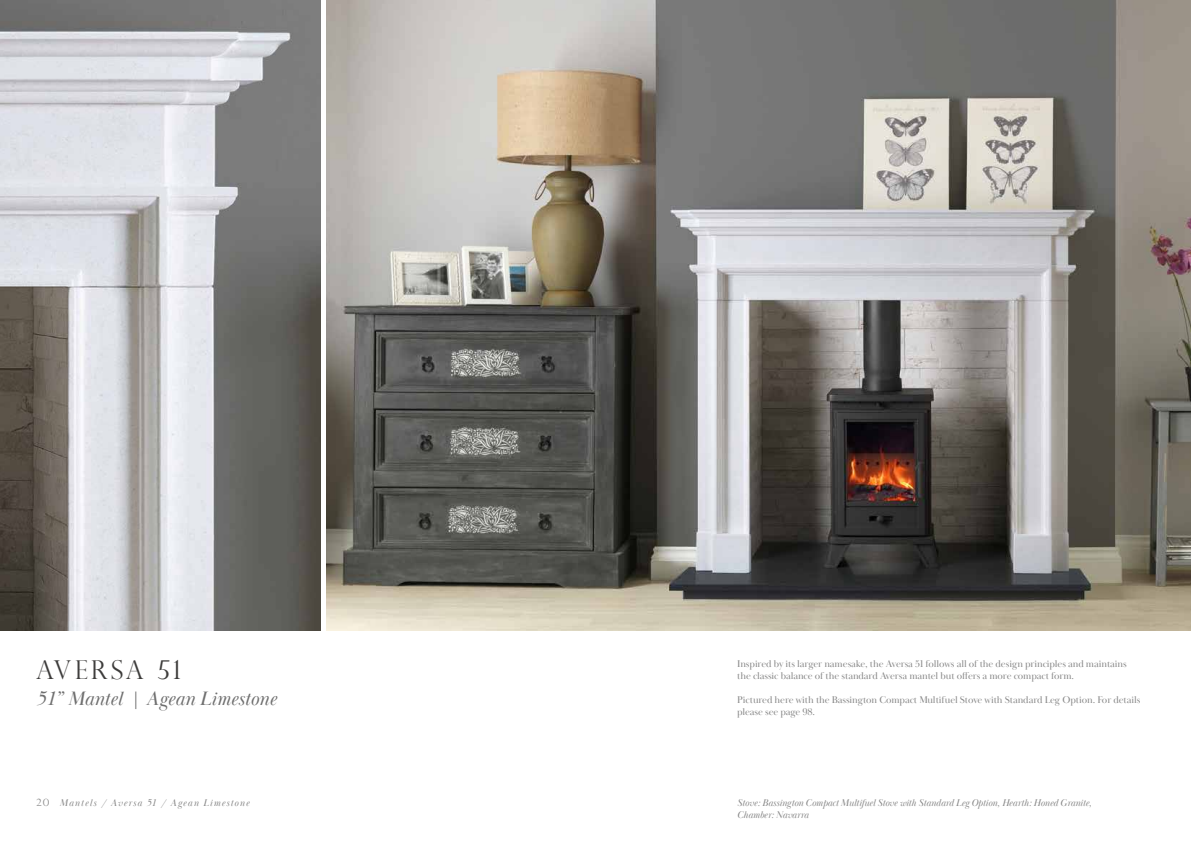
<style>
.page{position:relative;width:1191px;height:842px;background:#fff}
.page>*{position:absolute;margin:0;border:0;box-sizing:border-box;transform-origin:0 0}
.t1{font:300 26px "Perpetua Titling";letter-spacing:.105em;color:#3d3c3b}
.t2{font:italic 20px "Baskerville Display PT";color:#6f6f6f}
.t3{font:10px/12px "Baskerville Display PT";letter-spacing:-.01em;color:#878787}
.t4{font:italic 10px/12px "Baskerville Display PT";letter-spacing:-.01em;color:#878787}
.t5{font:italic 10px "Baskerville Display PT";letter-spacing:.1em;color:#878787}
.s1{font-family:"Perpetua Titling";font-weight:300;font-style:normal}
</style>
<div class="page">
<img style="left:0;top:0;width:320px;height:631px">
<img style="left:326px;top:0;width:865px;height:631px">
<h1 class="t1" style="left:36px;top:654px;width:146px">AVERSA 51</h1>
<h2 class="t2" style="left:36px;top:687px;width:242px">51” Mantel | Agean Limestone</h2>
<p class="t5" style="left:36px;top:797px;width:215px"><span class="s1">20</span> Mantels / Aversa 51 / Agean Limestone</p>
<p class="t3" style="left:737px;top:658px;width:391px">Inspired by its larger namesake, the Aversa 51 follows all of the design principles and maintains the classic balance of the standard Aversa mantel but offers a more compact form.</p>
<p class="t3" style="left:737px;top:694px;width:405px">Pictured here with the Bassington Compact Multifuel Stove with Standard Leg Option. For details please see page 98.</p>
<p class="t4" style="left:737px;top:797px;width:356px">Stove: Bassington Compact Multifuel Stove with Standard Leg Option, Hearth: Honed Granite,<br>Chamber: Navarra</p>
</div>
